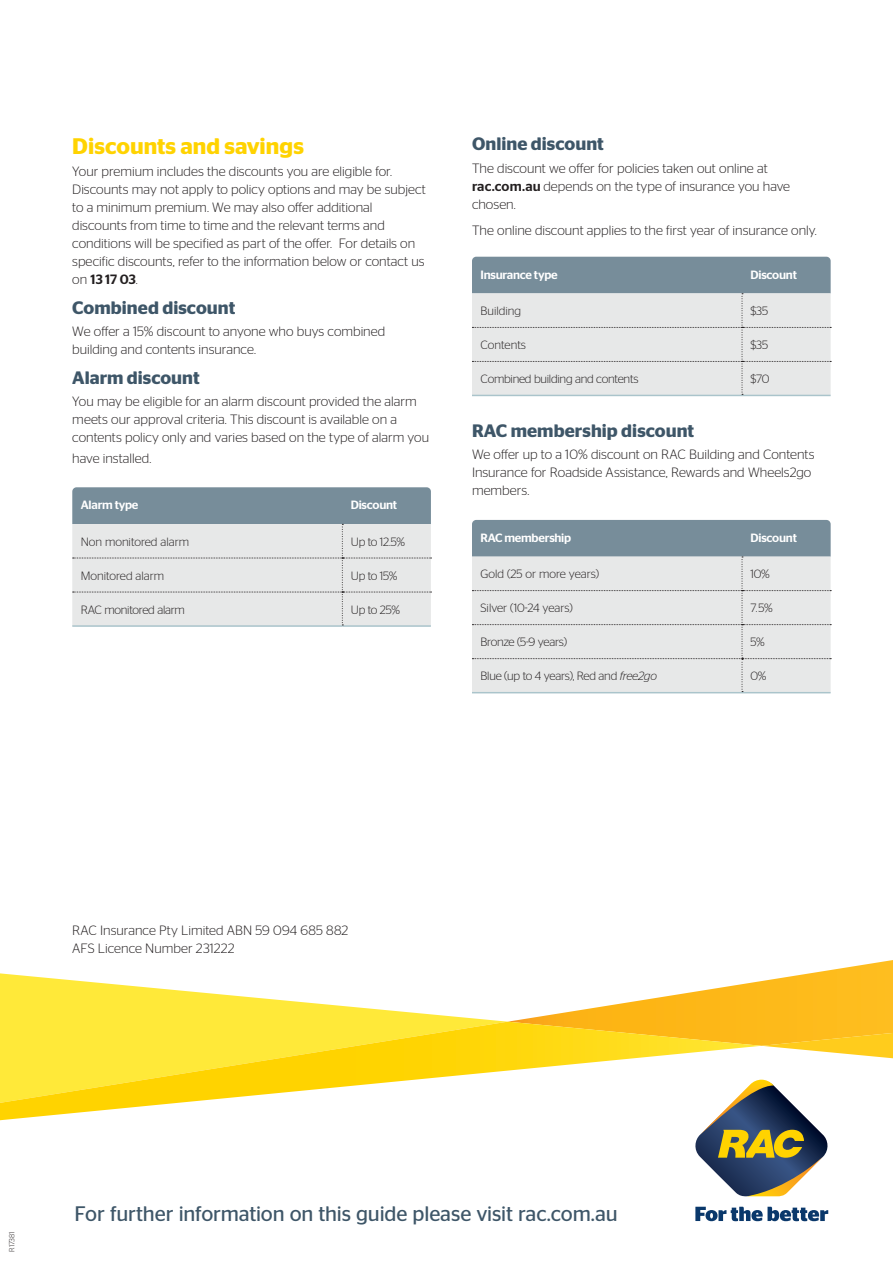
<style>
.page{position:relative;width:893px;height:1263px;background:#fff}
.page>*{position:absolute;margin:0;border:0;box-sizing:border-box;transform-origin:0 0}
.t1{font:600 22.5px "Stag Sans";color:#ffd300}
.t2{font:21px "Stag Sans";letter-spacing:-.01em;color:#3e5668}
.t3{font:600 18px "Stag Sans";letter-spacing:.005em;color:#3e5668}
.t4{font:300 13.5px/18px "Stag Sans";color:#231f20}
.t5{font:300 12px "Stag Sans";letter-spacing:-.02em;color:#231f20}
.t6{font:300 12px "Stag Sans";color:#231f20}
.t7{font:500 12px "Stag Sans";letter-spacing:-.02em;color:#fff}
.t8{font:300 7.5px "Stag Sans";color:#231f20}
.s1{font-weight:500}
.s2{font-style:italic}
</style>
<div class="page">
<hr style="left:72px;top:625px;width:270px;height:2px;background:#aac4cb">
<hr style="left:342px;top:625px;width:89px;height:2px;background:#aac4cb">
<svg style="left:72px;top:487px;width:359px;height:139px;background:#c7ced1"></svg>
<hr style="left:472px;top:395px;width:270px;height:1px;background:#aac4cb">
<hr style="left:742px;top:395px;width:89px;height:1px;background:#aac4cb">
<svg style="left:472px;top:257px;width:359px;height:138px;background:#c8ced2"></svg>
<hr style="left:472px;top:692px;width:270px;height:1px;background:#aac4cb">
<hr style="left:742px;top:692px;width:89px;height:1px;background:#aac4cb">
<svg style="left:472px;top:520px;width:359px;height:172px;background:#cdd3d5"></svg>
<svg style="left:0;top:973px;width:508px;height:49px"></svg>
<svg style="left:0;top:1022px;width:761px;height:98px"></svg>
<svg style="left:508px;top:960px;width:385px;height:98px"></svg>
<svg style="left:695px;top:1207px;width:133px;height:14px"></svg>
<svg style="left:693px;top:1080px;width:135px;height:116px"></svg>
<h1 class="t1" style="left:72px;top:133px;width:233px">Discounts and savings</h1>
<p class="t4" style="left:72px;top:162px;width:355px">Your premium includes the discounts you are eligible for.<br>Discounts may not apply to policy options and may be subject to a minimum premium. We may also offer additional discounts from time to time and the relevant terms and conditions will be specified as part of the offer. For details on specific discounts, refer to the information below or contact us on <span class="s1">13 17 03</span>.</p>
<h3 class="t3" style="left:72px;top:297px;width:165px">Combined discount</h3>
<p class="t4" style="left:72px;top:322px;width:315px">We offer a 15% discount to anyone who buys combined building and contents insurance.</p>
<h3 class="t3" style="left:72px;top:367px;width:129px">Alarm discount</h3>
<p class="t4" style="left:72px;top:392px;width:358px">You may be eligible for an alarm discount provided the alarm meets our approval criteria. This discount is available on a contents policy only and varies based on the type of alarm you</p>
<p class="t4" style="left:72px;top:449px;width:81px">have installed.</p>
<p class="t7" style="left:81px;top:498px;width:59px">Alarm type</p>
<p class="t7" style="left:351px;top:498px;width:48px">Discount</p>
<p class="t6" style="left:81px;top:535px;width:110px">Non monitored alarm</p>
<p class="t5" style="left:351px;top:535px;width:56px">Up to 12.5%</p>
<p class="t6" style="left:81px;top:569px;width:85px">Monitored alarm</p>
<p class="t5" style="left:351px;top:569px;width:48px">Up to 15%</p>
<p class="t5" style="left:81px;top:603px;width:106px">RAC monitored alarm</p>
<p class="t5" style="left:351px;top:603px;width:51px">Up to 25%</p>
<h3 class="t3" style="left:472px;top:134px;width:133px">Online discount</h3>
<p class="t4" style="left:472px;top:159px;width:320px">The discount we offer for policies taken out online at <span class="s1">rac.com.au</span> depends on the type of insurance you have chosen.</p>
<p class="t4" style="left:472px;top:221px;width:346px">The online discount applies to the first year of insurance only.</p>
<p class="t7" style="left:480px;top:267px;width:79px">Insurance type</p>
<p class="t7" style="left:750px;top:267px;width:48px">Discount</p>
<p class="t6" style="left:480px;top:304px;width:42px">Building</p>
<p class="t5" style="left:750px;top:304px;width:19px">$35</p>
<p class="t6" style="left:480px;top:338px;width:47px">Contents</p>
<p class="t5" style="left:750px;top:338px;width:19px">$35</p>
<p class="t5" style="left:480px;top:372px;width:159px">Combined building and contents</p>
<p class="t5" style="left:750px;top:372px;width:20px">$70</p>
<h3 class="t3" style="left:472px;top:420px;width:224px">RAC membership discount</h3>
<p class="t4" style="left:472px;top:445px;width:344px">We offer up to a 10% discount on RAC Building and Contents<br>Insurance for Roadside Assistance, Rewards and Wheels2go members.</p>
<p class="t7" style="left:480px;top:531px;width:92px">RAC membership</p>
<p class="t7" style="left:750px;top:531px;width:48px">Discount</p>
<p class="t6" style="left:480px;top:567px;width:120px">Gold (25 or more years)</p>
<p class="t5" style="left:750px;top:567px;width:21px">10%</p>
<p class="t6" style="left:480px;top:602px;width:94px">Silver (10-24 years)</p>
<p class="t5" style="left:750px;top:602px;width:24px">7.5%</p>
<p class="t5" style="left:480px;top:636px;width:88px">Bronze (5-9 years)</p>
<p class="t5" style="left:750px;top:636px;width:16px">5%</p>
<p class="t5" style="left:480px;top:669px;width:178px">Blue (up to 4 years), Red and <span class="s2">free2go</span></p>
<p class="t5" style="left:750px;top:669px;width:18px">0%</p>
<p class="t4" style="left:72px;top:922px;width:277px;line-height:17.5px">RAC Insurance Pty Limited ABN 59 094 685 882<br>AFS Licence Number 231222</p>
<p class="t8" style="left:8px;top:1252px;width:22px;rotate:-90deg">R17381</p>
<h2 class="t2" style="left:75px;top:1202px;width:545px">For further information on this guide please visit rac.com.au</h2>
</div>
